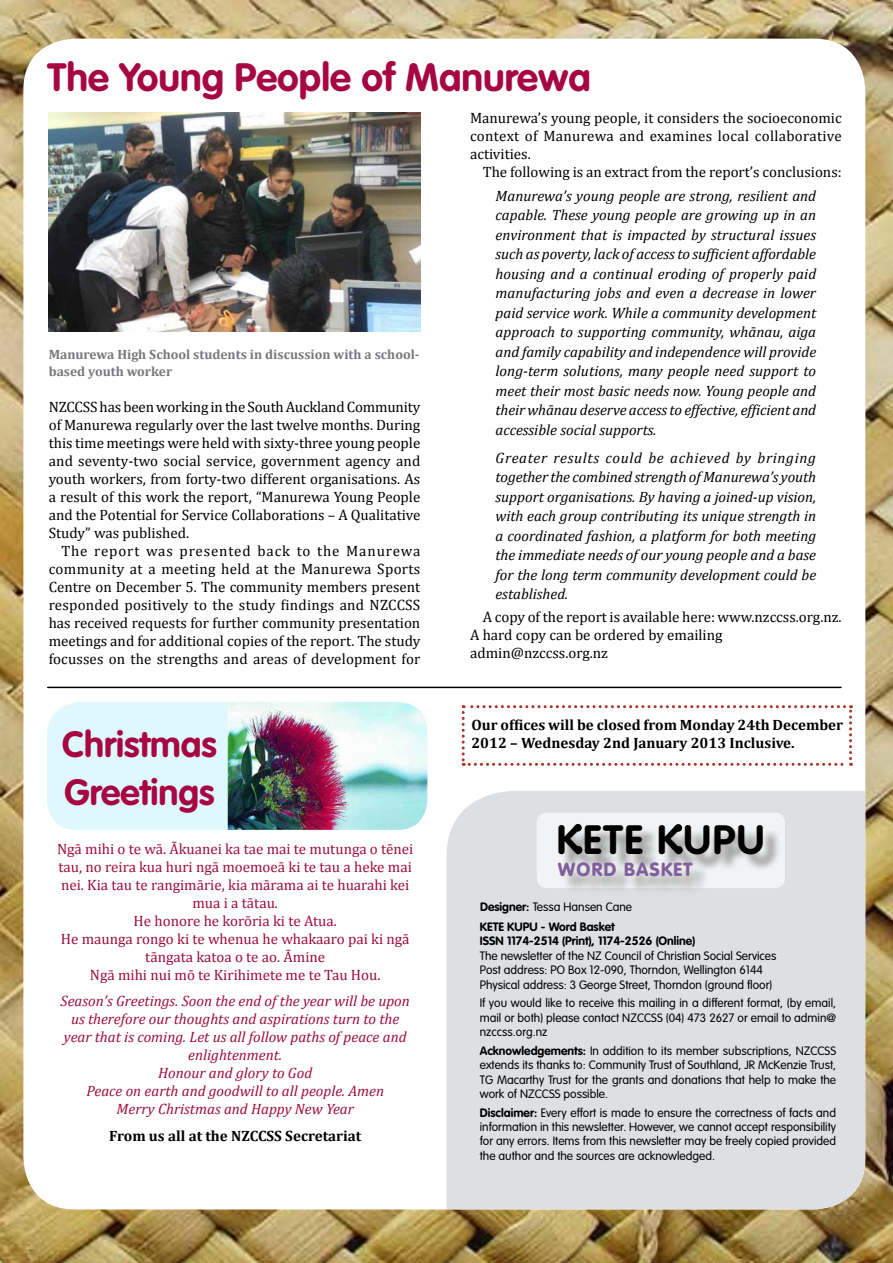
<style>
.page{position:relative;width:893px;height:1263px;background:#fff}
.page>*{position:absolute;margin:0;border:0;box-sizing:border-box;transform-origin:0 0}
.t1{font:700 40.35px "VAG Rounded";letter-spacing:.04em;color:#000}
.t2{font:700 39px "VAG Rounded";color:#a60642}
.t3{font:700 36px/48px "VAG Rounded";color:#a60642}
.t4{font:900 18.75px "VAG Rounded";letter-spacing:.07em;color:#815f9a}
.t5{font:15px/18px "Cambria";color:#000;text-align:justify}
.t6{font:italic 15px/19.5px "Cambria";color:#000;text-align:justify}
.t7{font:15px/18px "Cambria";color:#9d0d3e;text-align:center}
.t8{font:italic 15px/18px "Cambria";color:#9d0d3e;text-align:center}
.t9{font:700 15px/18px "Cambria";color:#000}
.t10{font:700 13.5px/16.5px "Cambria";color:#77787b}
.t11{font:300 12px/14.4px "VAG Rounded";color:#000;text-align:justify}
.t12{font:700 12px/14.4px "VAG Rounded";color:#000}
.s1{font-weight:700}
</style>
<div class="page">
<img style="left:0;top:0;width:893px;height:1263px">
<div style="left:23px;top:39px;width:842px;height:1170px;background:#fff;border-radius:51px"></div>
<div style="left:446px;top:791px;width:419px;height:418px;background:#dde0e3"></div>
<div style="left:537px;top:813px;width:248px;height:75px;background:#f2f3f4;border-radius:10px"></div>
<div style="left:561px;top:827px;width:220px;height:45px;background:#000;opacity:.37"></div>
<div style="left:561px;top:865px;width:150px;height:29px;background:#000;opacity:.26"></div>
<div style="left:575px;top:846px;width:7px;height:8px;background:#000;border-radius:50%"></div>
<div style="left:574px;top:824px;width:8px;height:7px;background:#000;border-radius:50%"></div>
<div style="left:675px;top:846px;width:8px;height:8px;background:#000;border-radius:50%"></div>
<div style="left:674px;top:824px;width:8px;height:8px;background:#000;border-radius:50%"></div>
<div style="left:47px;top:702px;width:181px;height:128px;background:#dff8fc"></div>
<img style="left:48px;top:112px;width:372px;height:220px">
<hr style="left:48px;top:687px;width:793px;height:1px;background:#000">
<img style="left:228px;top:702px;width:199px;height:128px">
<svg style="left:462px;top:705px;width:390px;height:61px"></svg>
<h2 class="t2" style="left:48px;top:54px;width:545px">The Young People of Manurewa</h2>
<p class="t5" style="left:470px;top:109px;width:373px">Manurewa’s young people, it considers the socioeconomic context of Manurewa and examines local collaborative activities.</p>
<p class="t5" style="left:483px;top:163px;width:360px">The following is an extract from the report’s conclusions:</p>
<p class="t6" style="left:496px;top:185px;width:322px">Manurewa’s young people are strong, resilient and capable. These young people are growing up in an environment that is impacted by structural issues such as poverty, lack of access to sufficient affordable housing and a continual eroding of properly paid manufacturing jobs and even a decrease in lower paid service work. While a community development approach to supporting community, whānau, aiga and family capability and independence will provide long-term solutions, many people need support to meet their most basic needs now. Young people and their whānau deserve access to effective, efficient and accessible social supports.</p>
<p class="t6" style="left:496px;top:447px;width:322px">Greater results could be achieved by bringing together the combined strength of Manurewa’s youth support organisations. By having a joined-up vision, with each group contributing its unique strength in a coordinated fashion, a platform for both meeting the immediate needs of our young people and a base for the long term community development could be established.</p>
<p class="t5" style="left:470px;top:607px;width:373px;text-align:left;text-indent:13px">A copy of the report is available here: www.nzccss.org.nz.<br>A hard copy can be ordered by emailing admin@nzccss.org.nz</p>
<p class="t10" style="left:49px;top:346px;width:372px">Manurewa High School students in discussion with a school&shy;based youth worker</p>
<p class="t5" style="left:49px;top:397px;width:373px">NZCCSS has been working in the South Auckland Community of Manurewa regularly over the last twelve months. During this time meetings were held with sixty-three young people and seventy-two social service, government agency and youth workers, from forty-two different organisations. As a result of this work the report, “Manurewa Young People and the Potential for Service Collaborations – A Qualitative Study” was published.</p>
<p class="t5" style="left:49px;top:541px;width:373px;text-indent:13px">The report was presented back to the Manurewa community at a meeting held at the Manurewa Sports Centre on December 5. The community members present responded positively to the study findings and NZCCSS has received requests for further community presentation meetings and for additional copies of the report. The study focusses on the strengths and areas of development for</p>
<h3 class="t3" style="left:62px;top:721px;width:156px">Christmas<br>Greetings</h3>
<p class="t9" style="left:471px;top:715px;width:373px">Our offices will be closed from Monday 24th December<br>2012 – Wednesday 2nd January 2013 Inclusive.</p>
<p class="t7" style="left:57px;top:839px;width:358px">Ngā mihi o te wā. Ākuanei ka tae mai te mutunga o tēnei tau, no reira kua huri ngā moemoeā ki te tau a heke mai nei. Kia tau te rangimārie, kia mārama ai te huarahi kei mua i a tātau.<br>He honore he korōria ki te Atua.<br>He maunga rongo ki te whenua he whakaaro pai ki ngā tāngata katoa o te ao. Āmine<br>Ngā mihi nui mō te Kirihimete me te Tau Hou.</p>
<p class="t8" style="left:61px;top:991px;width:351px">Season’s Greetings. Soon the end of the year will be upon us therefore our thoughts and aspirations turn to the year that is coming. Let us all follow paths of peace and enlightenment.<br>Honour and glory to God<br>Peace on earth and goodwill to all people. Amen<br>Merry Christmas and Happy New Year</p>
<p class="t9" style="left:109px;top:1126px;width:254px">From us all at the NZCCSS Secretariat</p>
<h1 class="t1" style="left:557px;top:816px;width:209px">KETE KUPU</h1>
<p class="t4" style="left:558px;top:858px;width:135px">WORD BASKET</p>
<p class="t11" style="left:480px;top:900px;width:154px"><span class="s1">Designer:</span> Tessa Hansen Cane</p>
<p class="t12" style="left:480px;top:920px;width:217px">KETE KUPU - Word Basket<br>ISSN 1174-2514 (Print), 1174-2526 (Online)</p>
<p class="t11" style="left:480px;top:949px;width:298px;text-align:left">The newsletter of the NZ Council of Christian Social Services<br>Post address: PO Box 12-090, Thorndon, Wellington 6144<br>Physical address: 3 George Street, Thorndon (ground floor)</p>
<p class="t11" style="left:480px;top:996px;width:358px">If you would like to receive this mailing in a different format, (by email, mail or both) please contact NZCCSS (04) 473 2627 or email to admin@ nzccss.org.nz</p>
<p class="t11" style="left:480px;top:1044px;width:358px"><span class="s1">Acknowledgements:</span> In addition to its member subscriptions, NZCCSS extends its thanks to: Community Trust of Southland, JR McKenzie Trust, TG Macarthy Trust for the grants and donations that help to make the work of NZCCSS possible.</p>
<p class="t11" style="left:480px;top:1105px;width:358px"><span class="s1">Disclaimer:</span> Every effort is made to ensure the correctness of facts and information in this newsletter. However, we cannot accept responsibility for any errors. Items from this newsletter may be freely copied provided the author and the sources are acknowledged.</p>
</div>
